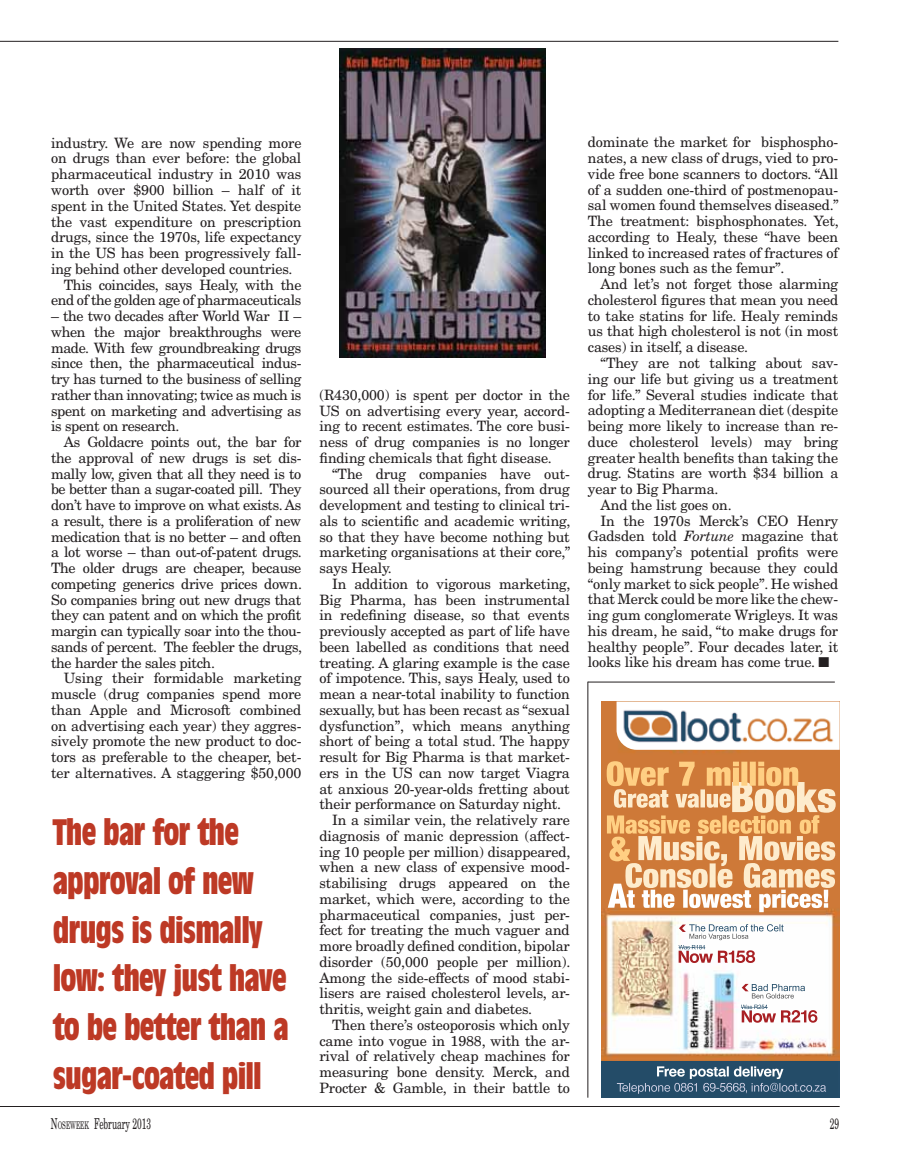
<style>
.page{position:relative;width:915px;height:1170px;background:#fff}
.page>*{position:absolute;margin:0;border:0;box-sizing:border-box;transform-origin:0 0}
.t1{font:700 condensed 36px/48.8px "Antique Olive";letter-spacing:-.025em;color:#bd3925}
.t2{font:15px "New Century Schlbk LT Std";color:#231f20;scale:.56 1}
.t3{font:14.25px/15.8px "New Century Schlbk LT Std";letter-spacing:-.01em;color:#231f20;text-align:justify}
.s1{font-style:italic}
.s2{font-style:inherit}
.s3{font-size:10.5px}
</style>
<div class="page">
<hr style="left:0;top:1105px;width:839px;height:1px;background:#231f20">
<hr style="left:0;top:41px;width:838px;height:1px;background:#231f20">
<img style="left:601px;top:701px;width:238px;height:360px">
<img style="left:616px;top:701px;width:223px;height:48px">
<img style="left:601px;top:1061px;width:238px;height:36px">
<img style="left:680px;top:1082px;width:97px;height:9px">
<img style="left:797px;top:1084px;width:28px;height:7px">
<img style="left:678px;top:944px;width:27px;height:5px">
<svg style="left:678px;top:924px;width:7px;height:7px"></svg>
<svg style="left:741px;top:983px;width:7px;height:8px"></svg>
<img style="left:740px;top:1004px;width:27px;height:4px">
<img style="left:339px;top:49px;width:206px;height:309px">
<hr style="left:587px;top:681px;width:247px;height:1px;background:#231f20">
<hr style="left:587px;top:681px;width:1px;height:416px;background:#231f20">
<p class="t3" style="left:51px;top:135px;width:252px">industry. We are now spending more</p>
<p class="t3" style="left:51px;top:150px;width:252px">on drugs than ever before: the global</p>
<p class="t3" style="left:51px;top:166px;width:252px">pharmaceutical industry in 2010 was</p>
<p class="t3" style="left:51px;top:182px;width:252px">worth over $900 billion – half of it</p>
<p class="t3" style="left:51px;top:198px;width:252px">spent in the United States. Yet despite</p>
<p class="t3" style="left:51px;top:213px;width:252px">the vast expenditure on prescription</p>
<p class="t3" style="left:51px;top:229px;width:252px">drugs, since the 1970s, life expectancy</p>
<p class="t3" style="left:51px;top:245px;width:252px">in the US has been progressively fall-</p>
<p class="t3" style="left:51px;top:261px;width:243px">ing behind other developed countries.</p>
<p class="t3" style="left:64px;top:276px;width:239px">This coincides, says Healy, with the</p>
<p class="t3" style="left:51px;top:292px;width:252px">end of the golden age of pharmaceuticals</p>
<p class="t3" style="left:51px;top:308px;width:252px">– the two decades after World War II – when the major breakthroughs were made. With few groundbreaking drugs since then, the pharmaceutical indus&shy;try has turned to the business of selling rather than innovating; twice as much is spent on marketing and advertising as is spent on research.</p>
<p class="t3" style="left:51px;top:434px;width:252px;text-indent:13px">As Goldacre points out, the bar for the approval of new drugs is set dis&shy;mally low, given that all they need is to be better than a sugar-coated pill. They don’t have to improve on what exists. As a result, there is a proliferation of new medication that is no better – and often a lot worse – than out-of-patent drugs.<br>The older drugs are cheaper, because competing generics drive prices down.<br>So companies bring out new drugs that they can patent and on which the profit margin can typically soar into the thou&shy;sands of percent. The feebler the drugs, the harder the sales pitch.</p>
<p class="t3" style="left:51px;top:670px;width:252px;text-indent:13px">Using their formidable marketing muscle (drug companies spend more than Apple and Microsoft combined on advertising each year) they aggres&shy;sively promote the new product to doc&shy;tors as preferable to the cheaper, bet&shy;ter alternatives. A staggering $50,000</p>
<h1 class="t1" style="left:53px;top:806px;width:237px">The bar for the approval of new drugs is dismally low: they just have to be better than a sugar-coated pill</h1>
<p class="t3" style="left:319px;top:387px;width:252px">(R430,000) is spent per doctor in the US on advertising every year, accord&shy;ing to recent estimates. The core busi&shy;ness of drug companies is no longer finding chemicals that fight disease.</p>
<p class="t3" style="left:319px;top:465px;width:252px;text-indent:13px">“The drug companies have out&shy;sourced all their operations, from drug development and testing to clinical tri&shy;als to scientific and academic writing, so that they have become nothing but marketing organisations at their core,” says Healy.</p>
<p class="t3" style="left:332px;top:575px;width:239px">In addition to vigorous marketing,</p>
<p class="t3" style="left:319px;top:591px;width:252px">Big Pharma, has been instrumental</p>
<p class="t3" style="left:319px;top:607px;width:252px">in redefining disease, so that events</p>
<p class="t3" style="left:319px;top:623px;width:252px">previously accepted as part of life have</p>
<p class="t3" style="left:319px;top:638px;width:252px">been labelled as conditions that need</p>
<p class="t3" style="left:319px;top:654px;width:252px">treating. A glaring example is the case</p>
<p class="t3" style="left:319px;top:670px;width:252px">of impotence. This, says Healy, used to</p>
<p class="t3" style="left:319px;top:686px;width:252px">mean a near-total inability to function</p>
<p class="t3" style="left:319px;top:701px;width:252px">sexually, but has been recast as “sexual</p>
<p class="t3" style="left:319px;top:717px;width:252px">dysfunction”, which means anything</p>
<p class="t3" style="left:319px;top:733px;width:252px">short of being a total stud. The happy</p>
<p class="t3" style="left:319px;top:749px;width:252px">result for Big Pharma is that market-</p>
<p class="t3" style="left:319px;top:764px;width:252px">ers in the US can now target Viagra</p>
<p class="t3" style="left:319px;top:780px;width:252px">at anxious 20-year-olds fretting about</p>
<p class="t3" style="left:319px;top:796px;width:243px">their performance on Saturday night.</p>
<p class="t3" style="left:332px;top:812px;width:239px">In a similar vein, the relatively rare</p>
<p class="t3" style="left:319px;top:827px;width:252px">diagnosis of manic depression (affect-</p>
<p class="t3" style="left:319px;top:843px;width:252px">ing 10 people per million) disappeared,</p>
<p class="t3" style="left:319px;top:859px;width:252px">when a new class of expensive mood-</p>
<p class="t3" style="left:319px;top:875px;width:252px">stabilising drugs appeared on the</p>
<p class="t3" style="left:319px;top:890px;width:252px">market, which were, according to the</p>
<p class="t3" style="left:319px;top:906px;width:252px">pharmaceutical companies, just per-</p>
<p class="t3" style="left:319px;top:922px;width:252px">fect for treating the much vaguer and</p>
<p class="t3" style="left:319px;top:938px;width:252px">more broadly defined condition, bipolar</p>
<p class="t3" style="left:319px;top:953px;width:252px">disorder (50,000 people per million).</p>
<p class="t3" style="left:319px;top:969px;width:252px">Among the side-effects of mood stabi-</p>
<p class="t3" style="left:319px;top:985px;width:252px">lisers are raised cholesterol levels, ar-</p>
<p class="t3" style="left:319px;top:1001px;width:214px">thritis, weight gain and diabetes.</p>
<p class="t3" style="left:332px;top:1016px;width:239px">Then there’s osteoporosis which only</p>
<p class="t3" style="left:319px;top:1032px;width:252px">came into vogue in 1988, with the ar-</p>
<p class="t3" style="left:319px;top:1048px;width:252px">rival of relatively cheap machines for</p>
<p class="t3" style="left:319px;top:1064px;width:252px">measuring bone density. Merck, and</p>
<p class="t3" style="left:319px;top:1079px;width:252px">Procter &amp; Gamble, in their battle to</p>
<p class="t3" style="left:587px;top:134px;width:252px">dominate the market for bisphospho&shy;nates, a new class of drugs, vied to pro&shy;vide free bone scanners to doctors. “All of a sudden one-third of postmenopau&shy;sal women found themselves diseased.” The treatment: bisphosphonates. Yet, according to Healy, these “have been linked to increased rates of fractures of long bones such as the femur”.</p>
<p class="t3" style="left:587px;top:276px;width:252px;text-indent:13px">And let’s not forget those alarming cholesterol figures that mean you need to take statins for life. Healy reminds us that high cholesterol is not (in most cases) in itself, a disease.</p>
<p class="t3" style="left:600px;top:355px;width:239px">“They are not talking about sav-</p>
<p class="t3" style="left:587px;top:371px;width:252px">ing our life but giving us a treatment</p>
<p class="t3" style="left:587px;top:386px;width:252px">for life.” Several studies indicate that</p>
<p class="t3" style="left:587px;top:402px;width:252px">adopting a Mediterranean diet (despite</p>
<p class="t3" style="left:587px;top:418px;width:252px">being more likely to increase than re-</p>
<p class="t3" style="left:587px;top:434px;width:252px">duce cholesterol levels) may bring</p>
<p class="t3" style="left:587px;top:449px;width:252px">greater health benefits than taking the</p>
<p class="t3" style="left:587px;top:465px;width:252px">drug. Statins are worth $34 billion a</p>
<p class="t3" style="left:587px;top:481px;width:132px">year to Big Pharma.</p>
<p class="t3" style="left:600px;top:497px;width:132px">And the list goes on.</p>
<p class="t3" style="left:600px;top:512px;width:239px">In the 1970s Merck’s CEO Henry</p>
<p class="t3" style="left:587px;top:528px;width:252px">Gadsden told <span class="s1">Fortune</span> magazine that</p>
<p class="t3" style="left:587px;top:544px;width:252px">his company’s potential profits were</p>
<p class="t3" style="left:587px;top:560px;width:252px">being hamstrung because they could</p>
<p class="t3" style="left:587px;top:575px;width:252px">“only market to sick people”. He wished</p>
<p class="t3" style="left:587px;top:591px;width:252px">that Merck could be more like the chew-</p>
<p class="t3" style="left:587px;top:607px;width:252px">ing gum conglomerate Wrigleys. It was</p>
<p class="t3" style="left:587px;top:623px;width:252px">his dream, he said, “to make drugs for</p>
<p class="t3" style="left:587px;top:638px;width:252px">healthy people”. Four decades later, it</p>
<p class="t3" style="left:587px;top:654px;width:243px">looks like his dream has come true. ■</p>
<p class="t2" style="left:51px;top:1114px;width:181px"><span class="s2">N</span><span class="s3">OSEWEEK</span> February <span class="s2">2013</span></p>
<p class="t2" style="left:829px;top:1114px;width:18px">29</p>
</div>
